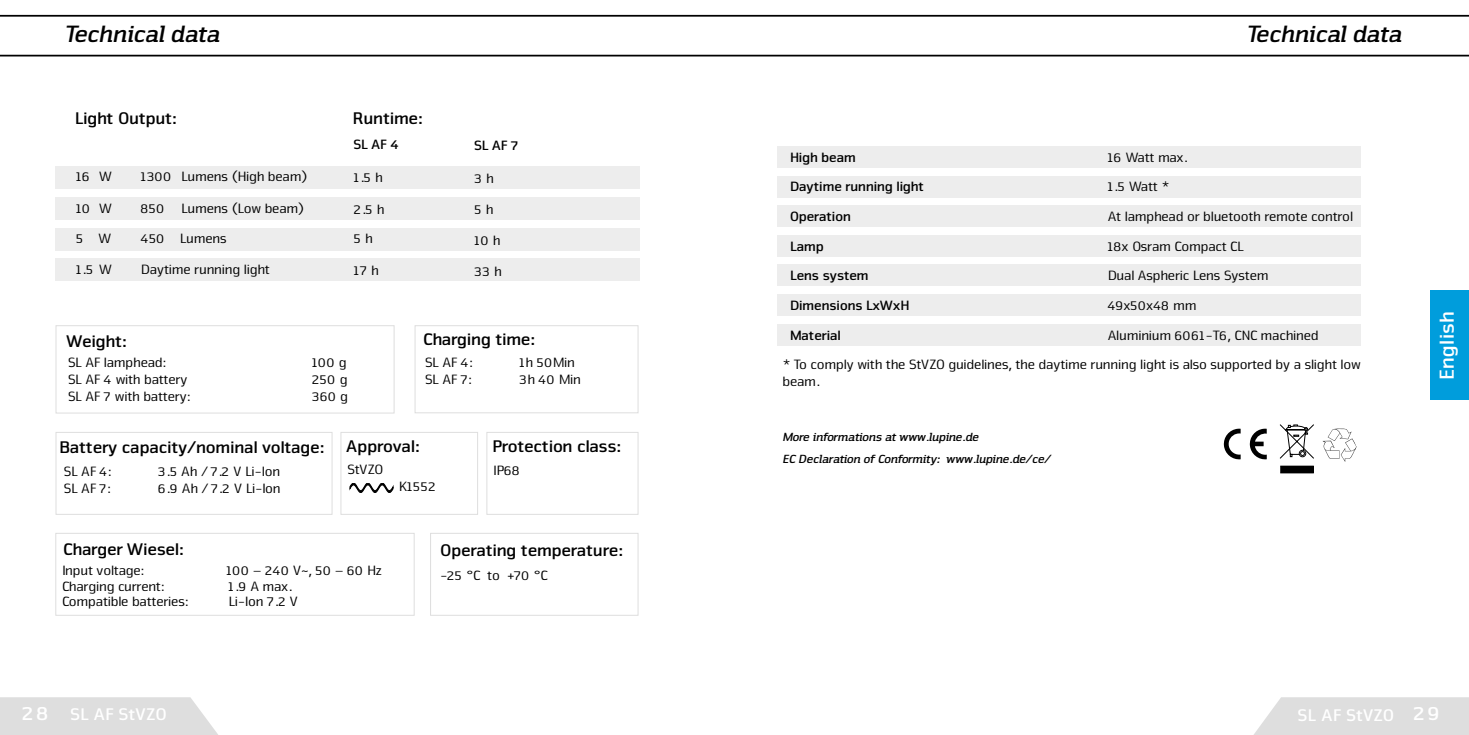
<style>
.page{position:relative;width:1469px;height:735px;background:#fff}
.page>*{position:absolute;margin:0;border:0;box-sizing:border-box;transform-origin:0 0}
.t1{font:italic 24.5px "Nuri Bold Slab";color:#000}
.t2{font:700 21px "Nuri";letter-spacing:.025em;color:#fff}
.t3{font:700 17.5px "Nuri";color:#000}
.t4{font:700 17.5px "Nuri";letter-spacing:.025em;color:#fff}
.t5{font:14px/29.6px "Nuri";color:#000}
.t6{font:700 14px/29.6px "Nuri";color:#000}
.t7{font:italic 12.25px/21px "Nuri Bold Slab";color:#000}
.s1{font-size:21px}
</style>
<div class="page">
<svg style="left:0;top:15px;width:1468px;height:41px"></svg>
<div style="left:1430px;top:290px;width:38px;height:110px;background:#009ddc"></div>
<div style="left:0;top:697px;width:218px;height:37px;background:#dedede"></div>
<div style="left:1254px;top:697px;width:214px;height:37px;background:#dedede"></div>
<div style="left:56px;top:166px;width:583px;height:23px;background:#ededed"></div>
<div style="left:55px;top:197px;width:584px;height:23px;background:#ededed"></div>
<div style="left:55px;top:228px;width:584px;height:23px;background:#ededed"></div>
<div style="left:56px;top:258px;width:583px;height:23px;background:#ededed"></div>
<div style="left:56px;top:325px;width:338px;height:88px;border:1px solid #dedede"></div>
<div style="left:414px;top:325px;width:224px;height:88px;border:1px solid #dedede"></div>
<div style="left:56px;top:431px;width:276px;height:83px;border:1px solid #dedede"></div>
<div style="left:430px;top:532px;width:208px;height:83px;border:1px solid #dedede"></div>
<div style="left:486px;top:431px;width:152px;height:83px;border:1px solid #dedede"></div>
<div style="left:55px;top:532px;width:359px;height:83px;border:1px solid #dedede"></div>
<div style="left:340px;top:431px;width:138px;height:83px;border:1px solid #dedede"></div>
<svg style="left:1223px;top:428px;width:17px;height:32px"></svg>
<svg style="left:1249px;top:428px;width:17px;height:32px"></svg>
<svg style="left:1322px;top:428px;width:34px;height:33px"></svg>
<svg style="left:1279px;top:424px;width:35px;height:35px"></svg>
<div style="left:1280px;top:466px;width:33px;height:6px;background:#000"></div>
<div style="left:1280px;top:465px;width:33px;height:8px;border:1px solid #000"></div>
<div style="left:777px;top:146px;width:583px;height:21px;background:#ededed"></div>
<div style="left:777px;top:176px;width:583px;height:21px;background:#ededed"></div>
<div style="left:777px;top:205px;width:583px;height:21px;background:#ededed"></div>
<div style="left:777px;top:235px;width:583px;height:21px;background:#ededed"></div>
<div style="left:777px;top:264px;width:583px;height:22px;background:#ededed"></div>
<div style="left:777px;top:294px;width:583px;height:21px;background:#ededed"></div>
<div style="left:777px;top:324px;width:583px;height:21px;background:#ededed"></div>
<svg style="left:350px;top:483px;width:43px;height:9px"></svg>
<h1 class="t1" style="left:64px;top:18px;width:156px">Technical data</h1>
<p class="t3" style="left:74px;top:108px;width:103px">Light Output:</p>
<p class="t3" style="left:352px;top:108px;width:71px">Runtime:</p>
<p class="t5" style="left:75px;top:161px;width:37px">16 W</p>
<p class="t5" style="left:140px;top:161px;width:167px">1300 Lumens (High beam)</p>
<p class="t5" style="left:75px;top:193px;width:37px">10 W</p>
<p class="t5" style="left:140px;top:193px;width:164px">850 Lumens (Low beam)</p>
<p class="t5" style="left:75px;top:222px;width:36px">5 W</p>
<p class="t5" style="left:140px;top:222px;width:87px">450 Lumens</p>
<p class="t5" style="left:75px;top:254px;width:37px">1.5 W</p>
<p class="t5" style="left:140px;top:254px;width:130px">Daytime running light</p>
<p class="t6" style="left:353px;top:129px;width:47px">SL AF 4</p>
<p class="t5" style="left:353px;top:162px;width:30px">1.5 h</p>
<p class="t5" style="left:353px;top:194px;width:32px;line-height:29.1px">2.5 h<br>5 h</p>
<p class="t5" style="left:353px;top:254px;width:26px">17 h</p>
<p class="t6" style="left:474px;top:129px;width:46px">SL AF 7</p>
<p class="t5" style="left:474px;top:163px;width:21px">3 h</p>
<p class="t5" style="left:474px;top:193px;width:27px;line-height:30.8px">5 h<br>10 h</p>
<p class="t5" style="left:474px;top:256px;width:28px">33 h</p>
<p class="t3" style="left:66px;top:330px;width:61px">Weight:</p>
<p class="t5" style="left:67px;top:347px;width:100px">SL AF lamphead:</p>
<p class="t5" style="left:311px;top:347px;width:36px">100 g</p>
<p class="t5" style="left:67px;top:364px;width:121px">SL AF 4 with battery</p>
<p class="t5" style="left:311px;top:364px;width:37px">250 g</p>
<p class="t5" style="left:67px;top:380px;width:124px">SL AF 7 with battery:</p>
<p class="t5" style="left:311px;top:380px;width:37px">360 g</p>
<p class="t3" style="left:422px;top:328px;width:113px">Charging time:</p>
<p class="t5" style="left:424px;top:347px;width:49px">SL AF 4:</p>
<p class="t5" style="left:519px;top:347px;width:57px">1h 50Min</p>
<p class="t5" style="left:424px;top:363px;width:48px">SL AF 7:</p>
<p class="t5" style="left:519px;top:363px;width:63px">3h 40 Min</p>
<h1 class="t1" style="left:1245px;top:18px;width:156px">Technical data</h1>
<p class="t6" style="left:789px;top:142px;width:135px">High beam<br>Daytime running light<br>Operation<br>Lamp<br>Lens system<br>Dimensions LxWxH<br>Material</p>
<p class="t5" style="left:1107px;top:142px;width:81px">16 Watt max.<br>1.5 Watt *</p>
<p class="t5" style="left:781px;top:355px;width:579px;line-height:16.8px">* To comply with the StVZO guidelines, the daytime running light is also supported by a slight low beam.</p>
<p class="t5" style="left:1107px;top:201px;width:247px">At lamphead or bluetooth remote control<br>18x Osram Compact CL<br>Dual Aspheric Lens System<br>49x50x48 mm<br>Aluminium 6061-T6, CNC machined</p>
<p class="t3" style="left:58px;top:435px;width:266px">Battery capacity/nominal voltage:</p>
<p class="t5" style="left:63px;top:456px;width:49px">SL AF 4:</p>
<p class="t5" style="left:157px;top:456px;width:123px">3.5 Ah / 7.2 V Li-Ion</p>
<p class="t5" style="left:63px;top:473px;width:48px">SL AF 7:</p>
<p class="t5" style="left:157px;top:473px;width:124px">6.9 Ah / 7.2 V Li-Ion</p>
<p class="t3" style="left:345px;top:434px;width:75px">Approval:</p>
<p class="t7" style="left:781px;top:426px;width:270px">More informations at www.lupine.de<br>EC Declaration of Conformity: www.lupine.de/ce/</p>
<p class="t3" style="left:491px;top:434px;width:130px">Protection class:</p>
<p class="t5" style="left:346px;top:453px;width:37px">StVZO</p>
<p class="t5" style="left:492px;top:455px;width:28px">IP68</p>
<p class="t5" style="left:398px;top:470px;width:39px">K1552</p>
<p class="t3" style="left:63px;top:538px;width:122px">Charger Wiesel:</p>
<p class="t5" style="left:61px;top:554px;width:83px">Input voltage:</p>
<p class="t5" style="left:226px;top:554px;width:157px">100 – 240 V~, 50 – 60 Hz</p>
<p class="t5" style="left:61px;top:570px;width:103px">Charging current:</p>
<p class="t5" style="left:228px;top:570px;width:65px">1.9 A max.</p>
<p class="t5" style="left:61px;top:586px;width:127px">Compatible batteries:</p>
<p class="t5" style="left:228px;top:586px;width:71px">Li-Ion 7.2 V</p>
<p class="t3" style="left:439px;top:539px;width:184px">Operating temperature:</p>
<p class="t5" style="left:439px;top:559px;width:109px">-25 °C to +70 °C</p>
<h2 class="t2" style="left:1433px;top:380px;width:70px;rotate:-90deg">English</h2>
<p class="t4" style="left:21px;top:702px;width:146px"><span class="s1">28</span> SL AF StVZO</p>
<p class="t4" style="left:1297px;top:703px;width:143px">SL AF StVZO <span class="s1">29</span></p>
</div>
